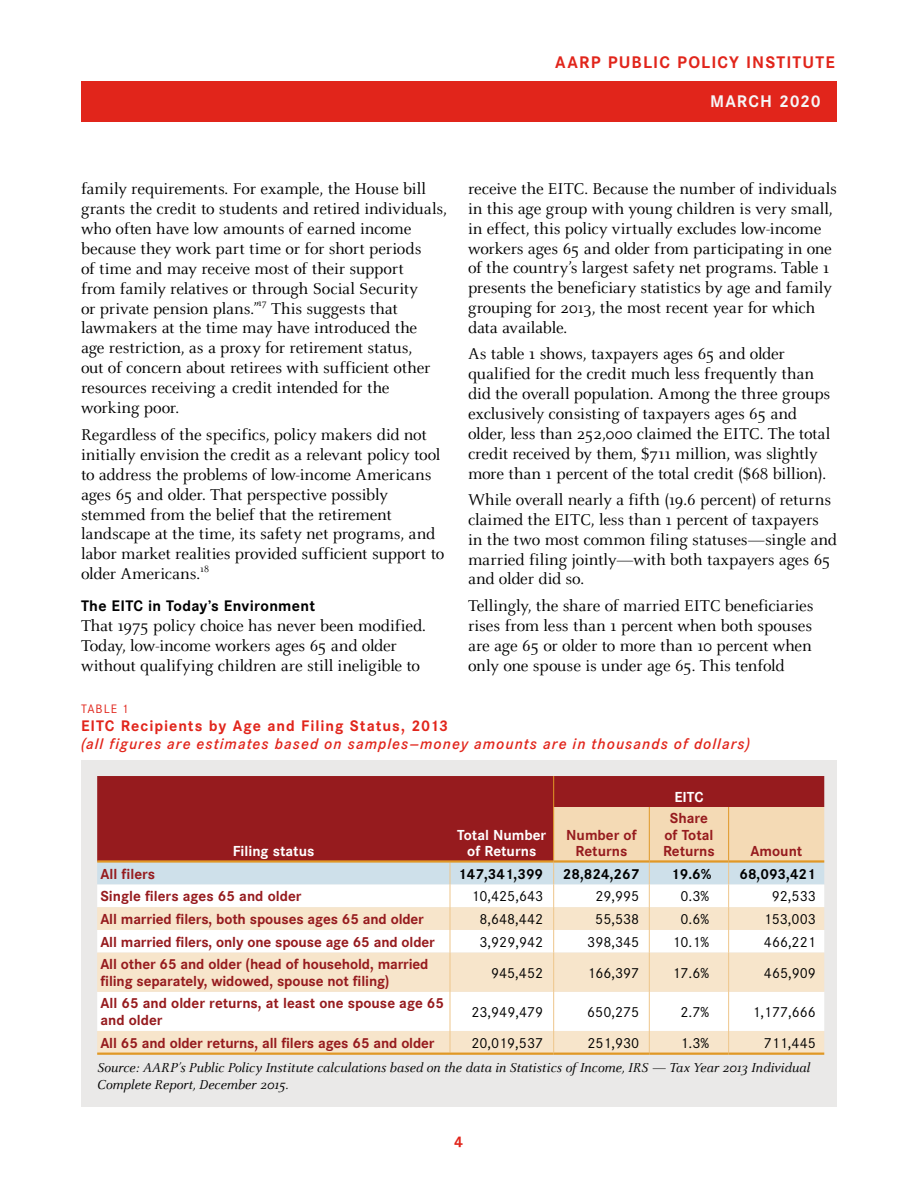
<style>
.page{position:relative;width:918px;height:1188px;background:#fff}
.page>*{position:absolute;margin:0;border:0;box-sizing:border-box;transform-origin:0 0}
.t1{font:17.25px/20px "Celeste Pro";letter-spacing:-.01em;color:#000}
.t2{font:700 16.5px "Corporate S";letter-spacing:.07em;color:#e1251b}
.t3{font:700 16.5px "Corporate S";letter-spacing:.07em;color:#f6f6f7}
.t4{font:italic 500 15px/18px "Corporate S";letter-spacing:.07em;color:#e1251b}
.t5{font:700 15px "Corporate S";letter-spacing:.02em;color:#000}
.t6{font:700 15px "Corporate S";color:#e1251b}
.t7{font:700 14.25px/16.5px "Corporate S";letter-spacing:-.01em;color:#961b1e;text-align:center}
.t8{font:14.25px "Corporate S";color:#000}
.t9{font:italic 14.25px/17.2px "Celeste Pro";letter-spacing:-.005em;color:#000}
.t10{font:700 14.25px/16.5px "Corporate S";color:#fff;text-align:center}
.t11{font:700 14.25px "Corporate S";color:#000}
.t12{font:12px "Corporate S";letter-spacing:.09em;color:#e1251b}
.s1{font-weight:700;font-style:normal}
</style>
<div class="page">
<div style="left:81px;top:81px;width:756px;height:41px;background:#e1251b"></div>
<div style="left:81px;top:760px;width:756px;height:346px;background:#eae9e8"></div>
<div style="left:97px;top:776px;width:727px;height:31px;background:#961b1e"></div>
<svg style="left:97px;top:953px;width:727px;height:100px;background:#f9eede"></svg>
<hr style="left:450px;top:953px;width:1px;height:39px;background:#eec68b">
<hr style="left:450px;top:992px;width:1px;height:39px;background:#eec68b">
<svg style="left:450px;top:1031px;width:1px;height:22px"></svg>
<hr style="left:553px;top:776px;width:1px;height:31px;background:#e09826">
<hr style="left:97px;top:1053px;width:353px;height:2px;background:#e09826">
<hr style="left:450px;top:1053px;width:104px;height:2px;background:#e09826">
<hr style="left:729px;top:1053px;width:95px;height:2px;background:#e09826">
<svg style="left:97px;top:807px;width:727px;height:146px;background:#dcbab1"></svg>
<hr style="left:553px;top:953px;width:1px;height:39px;background:#eec68b">
<hr style="left:649px;top:953px;width:1px;height:39px;background:#eec68b">
<hr style="left:728px;top:953px;width:1px;height:39px;background:#eec68b">
<hr style="left:553px;top:992px;width:1px;height:39px;background:#eec68b">
<hr style="left:649px;top:992px;width:1px;height:39px;background:#eec68b">
<hr style="left:728px;top:992px;width:1px;height:39px;background:#eec68b">
<svg style="left:553px;top:1031px;width:1px;height:22px"></svg>
<svg style="left:649px;top:1031px;width:1px;height:22px"></svg>
<svg style="left:728px;top:1031px;width:1px;height:22px"></svg>
<hr style="left:554px;top:1053px;width:95px;height:2px;background:#e09826">
<hr style="left:649px;top:1053px;width:80px;height:2px;background:#e09826">
<p class="t2" style="left:555px;top:52px;width:281px">AARP PUBLIC POLICY INSTITUTE</p>
<p class="t3" style="left:710px;top:92px;width:112px">MARCH 2020</p>
<p class="t1" style="left:81px;top:178px;width:368px">family requirements. For example, the House bill grants the credit to students and retired individuals, who often have low amounts of earned income because they work part time or for short periods<br>of time and may receive most of their support<br>from family relatives or through Social Security<br>or private pension plans.”<sup>17</sup> This suggests that lawmakers at the time may have introduced the<br>age restriction, as a proxy for retirement status,<br>out of concern about retirees with sufficient other resources receiving a credit intended for the working poor.</p>
<p class="t1" style="left:81px;top:424px;width:365px">Regardless of the specifics, policy makers did not initially envision the credit as a relevant policy tool to address the problems of low-income Americans ages 65 and older. That perspective possibly stemmed from the belief that the retirement landscape at the time, its safety net programs, and labor market realities provided sufficient support to older Americans.<sup>18</sup></p>
<h3 class="t5" style="left:81px;top:597px;width:236px">The EITC in Today’s Environment</h3>
<p class="t1" style="left:81px;top:615px;width:347px">That 1975 policy choice has never been modified.<br>Today, low-income workers ages 65 and older without qualifying children are still ineligible to</p>
<p class="t1" style="left:468px;top:179px;width:371px">receive the EITC. Because the number of individuals in this age group with young children is very small, in effect, this policy virtually excludes low-income workers ages 65 and older from participating in one of the country’s largest safety net programs. Table 1 presents the beneficiary statistics by age and family grouping for 2013, the most recent year for which data available.</p>
<p class="t1" style="left:468px;top:344px;width:364px">As table 1 shows, taxpayers ages 65 and older qualified for the credit much less frequently than did the overall population. Among the three groups exclusively consisting of taxpayers ages 65 and older, less than 252,000 claimed the EITC. The total credit received by them, $711 million, was slightly more than 1 percent of the total credit ($68 billion).</p>
<p class="t1" style="left:468px;top:490px;width:371px">While overall nearly a fifth (19.6 percent) of returns claimed the EITC, less than 1 percent of taxpayers in the two most common filing statuses—single and married filing jointly—with both taxpayers ages 65 and older did so.</p>
<p class="t1" style="left:468px;top:596px;width:347px;text-align:justify">Tellingly, the share of married EITC beneficiaries rises from less than 1 percent when both spouses are age 65 or older to more than 10 percent when only one spouse is under age 65. This tenfold</p>
<p class="t12" style="left:81px;top:701px;width:49px">TABLE 1</p>
<p class="t4" style="left:81px;top:716px;width:670px"><span class="s1">EITC Recipients by Age and Filing Status, 2013<br></span>(all figures are estimates based on samples—money amounts are in thousands of dollars)</p>
<p class="t10" style="left:233px;top:843px;width:83px">Filing status</p>
<p class="t10" style="left:457px;top:827px;width:91px">Total Number of Returns</p>
<p class="t7" style="left:566px;top:827px;width:72px">Number of<br>Returns</p>
<p class="t10" style="left:674px;top:789px;width:31px">EITC</p>
<p class="t7" style="left:663px;top:810px;width:53px">Share of Total<br>Returns</p>
<p class="t7" style="left:751px;top:843px;width:53px">Amount</p>
<p class="t7" style="left:100px;top:866px;width:56px">All filers</p>
<p class="t11" style="left:458px;top:865px;width:87px">147,341,399</p>
<p class="t11" style="left:563px;top:865px;width:78px">28,824,267</p>
<p class="t11" style="left:671px;top:865px;width:42px">19.6%</p>
<p class="t11" style="left:739px;top:865px;width:78px">68,093,421</p>
<p class="t7" style="left:100px;top:888px;width:203px">Single filers ages 65 and older</p>
<p class="t8" style="left:471px;top:888px;width:73px">10,425,643</p>
<p class="t8" style="left:596px;top:888px;width:45px">29,995</p>
<p class="t8" style="left:680px;top:888px;width:30px">0.3%</p>
<p class="t8" style="left:772px;top:888px;width:46px">92,533</p>
<p class="t7" style="left:100px;top:911px;width:325px">All married filers, both spouses ages 65 and older</p>
<p class="t8" style="left:479px;top:911px;width:65px">8,648,442</p>
<p class="t8" style="left:595px;top:911px;width:46px">55,538</p>
<p class="t8" style="left:680px;top:911px;width:30px">0.6%</p>
<p class="t8" style="left:764px;top:911px;width:54px">153,003</p>
<p class="t7" style="left:100px;top:934px;width:336px">All married filers, only one spouse age 65 and older</p>
<p class="t8" style="left:480px;top:933px;width:65px">3,929,942</p>
<p class="t8" style="left:587px;top:933px;width:54px">398,345</p>
<p class="t8" style="left:672px;top:933px;width:38px">10.1%</p>
<p class="t8" style="left:764px;top:933px;width:53px">466,221</p>
<p class="t7" style="left:100px;top:956px;width:330px;text-align:left">All other 65 and older (head of household, married filing separately, widowed, spouse not filing)</p>
<p class="t8" style="left:491px;top:964px;width:54px">945,452</p>
<p class="t8" style="left:588px;top:964px;width:53px">166,397</p>
<p class="t8" style="left:672px;top:964px;width:38px">17.6%</p>
<p class="t8" style="left:764px;top:964px;width:53px">465,909</p>
<p class="t7" style="left:100px;top:995px;width:345px;text-align:left">All 65 and older returns, at least one spouse age 65 and older</p>
<p class="t8" style="left:471px;top:1003px;width:73px">23,949,479</p>
<p class="t8" style="left:587px;top:1003px;width:54px">650,275</p>
<p class="t8" style="left:680px;top:1003px;width:30px">2.7%</p>
<p class="t8" style="left:752px;top:1003px;width:65px">1,177,666</p>
<p class="t7" style="left:100px;top:1035px;width:336px">All 65 and older returns, all filers ages 65 and older</p>
<p class="t8" style="left:471px;top:1034px;width:73px">20,019,537</p>
<p class="t8" style="left:587px;top:1034px;width:54px">251,930</p>
<p class="t8" style="left:681px;top:1034px;width:30px">1.3%</p>
<p class="t8" style="left:764px;top:1034px;width:54px">711,445</p>
<p class="t9" style="left:97px;top:1059px;width:715px">Source: AARP’s Public Policy Institute calculations based on the data in Statistics of Income, IRS — Tax Year 2013 Individual<br>Complete Report, December 2015.</p>
<p class="t6" style="left:454px;top:1133px;width:11px">4</p>
</div>
